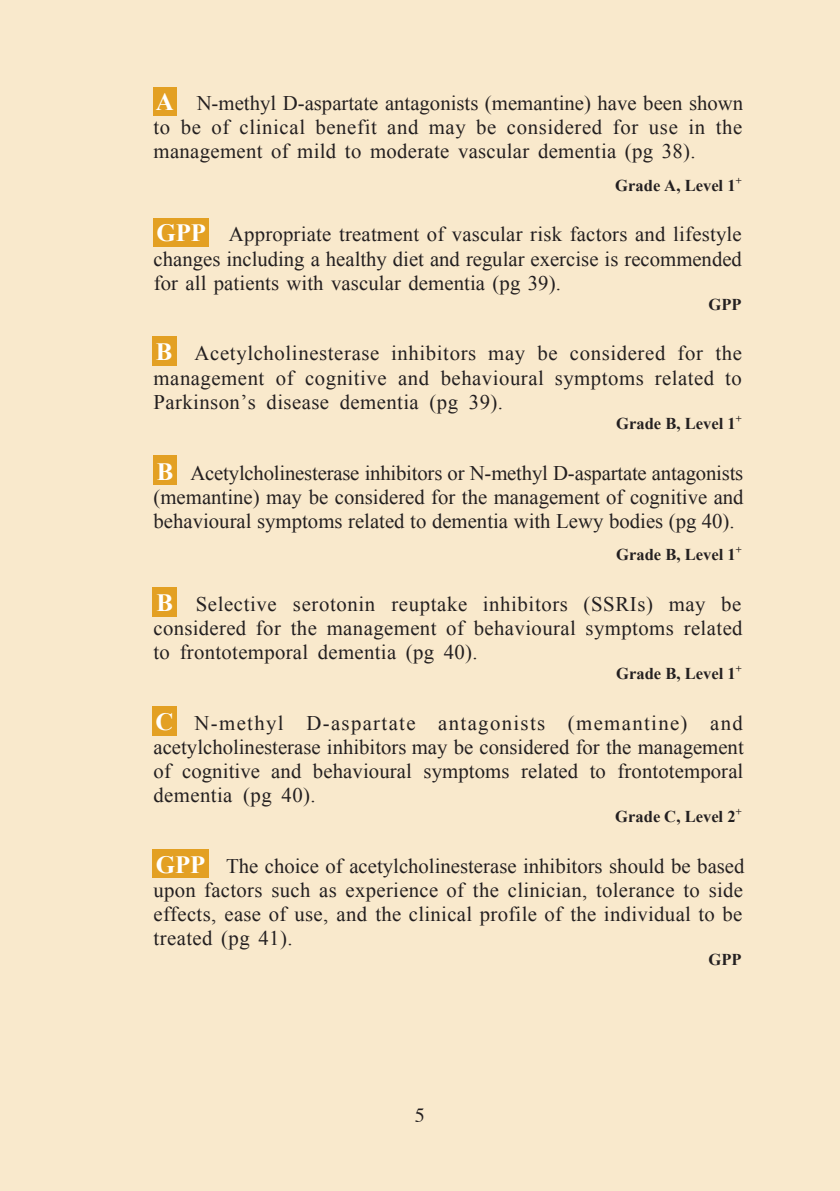
<style>
.page{position:relative;width:840px;height:1191px;background:#fff}
.page>*{position:absolute;margin:0;border:0;box-sizing:border-box;transform-origin:0 0}
.t1{font:20.8px/24px "Times New Roman";letter-spacing:.015em;color:#231f20;text-align:justify}
.t2{font:20px "Times";color:#231f20}
.t3{font:700 16.6px "Times New Roman";letter-spacing:.005em;color:#231f20}
.s1{font-weight:700;font-size:24.8px;color:#fff}
</style>
<div class="page">
<div style="left:0;top:0;width:839px;height:1191px;background:#f9e9cc"></div>
<div style="left:153px;top:87px;width:24px;height:28px;background:#e3a023"></div>
<div style="left:153px;top:218px;width:56px;height:29px;background:#e3a023"></div>
<div style="left:153px;top:337px;width:24px;height:29px;background:#e3a023"></div>
<div style="left:153px;top:456px;width:24px;height:29px;background:#e3a023"></div>
<div style="left:153px;top:587px;width:24px;height:29px;background:#e3a023"></div>
<div style="left:153px;top:706px;width:24px;height:29px;background:#e3a023"></div>
<div style="left:153px;top:849px;width:56px;height:29px;background:#e3a023"></div>
<p class="t1" style="left:153px;top:91px;width:591px"><span class="s1">A</span> N-methyl D-aspartate antagonists (memantine) have been shown to be of clinical benefit and may be considered for use in the management of mild to moderate vascular dementia (pg 38).</p>
<p class="t3" style="left:615px;top:174px;width:128px">Grade A, Level 1<sup>+</sup></p>
<p class="t1" style="left:153px;top:222px;width:589px"><span class="s1">GPP</span> Appropriate treatment of vascular risk factors and lifestyle changes including a healthy diet and regular exercise is recommended for all patients with vascular dementia (pg 39).</p>
<p class="t3" style="left:708px;top:293px;width:35px">GPP</p>
<p class="t1" style="left:153px;top:341px;width:589px"><span class="s1">B</span> Acetylcholinesterase inhibitors may be considered for the management of cognitive and behavioural symptoms related to Parkinson’s disease dementia (pg 39).</p>
<p class="t3" style="left:616px;top:412px;width:127px">Grade B, Level 1<sup>+</sup></p>
<p class="t1" style="left:153px;top:460px;width:591px"><span class="s1">B</span> Acetylcholinesterase inhibitors or N-methyl D-aspartate antagonists (memantine) may be considered for the management of cognitive and behavioural symptoms related to dementia with Lewy bodies (pg 40).</p>
<p class="t3" style="left:616px;top:543px;width:127px">Grade B, Level 1<sup>+</sup></p>
<p class="t1" style="left:153px;top:591px;width:590px"><span class="s1">B</span> Selective serotonin reuptake inhibitors (SSRIs) may be considered for the management of behavioural symptoms related to frontotemporal dementia (pg 40).</p>
<p class="t3" style="left:616px;top:662px;width:127px">Grade B, Level 1<sup>+</sup></p>
<p class="t1" style="left:153px;top:710px;width:591px"><span class="s1">C</span> N-methyl D-aspartate antagonists (memantine) and acetylcholinesterase inhibitors may be considered for the management of cognitive and behavioural symptoms related to frontotemporal dementia (pg 40).</p>
<p class="t3" style="left:615px;top:805px;width:128px">Grade C, Level 2<sup>+</sup></p>
<p class="t1" style="left:153px;top:853px;width:592px"><span class="s1">GPP</span> The choice of acetylcholinesterase inhibitors should be based upon factors such as experience of the clinician, tolerance to side effects, ease of use, and the clinical profile of the individual to be treated (pg 41).</p>
<p class="t3" style="left:708px;top:948px;width:35px">GPP</p>
<p class="t2" style="left:415px;top:1096px;width:11px">5</p>
</div>
